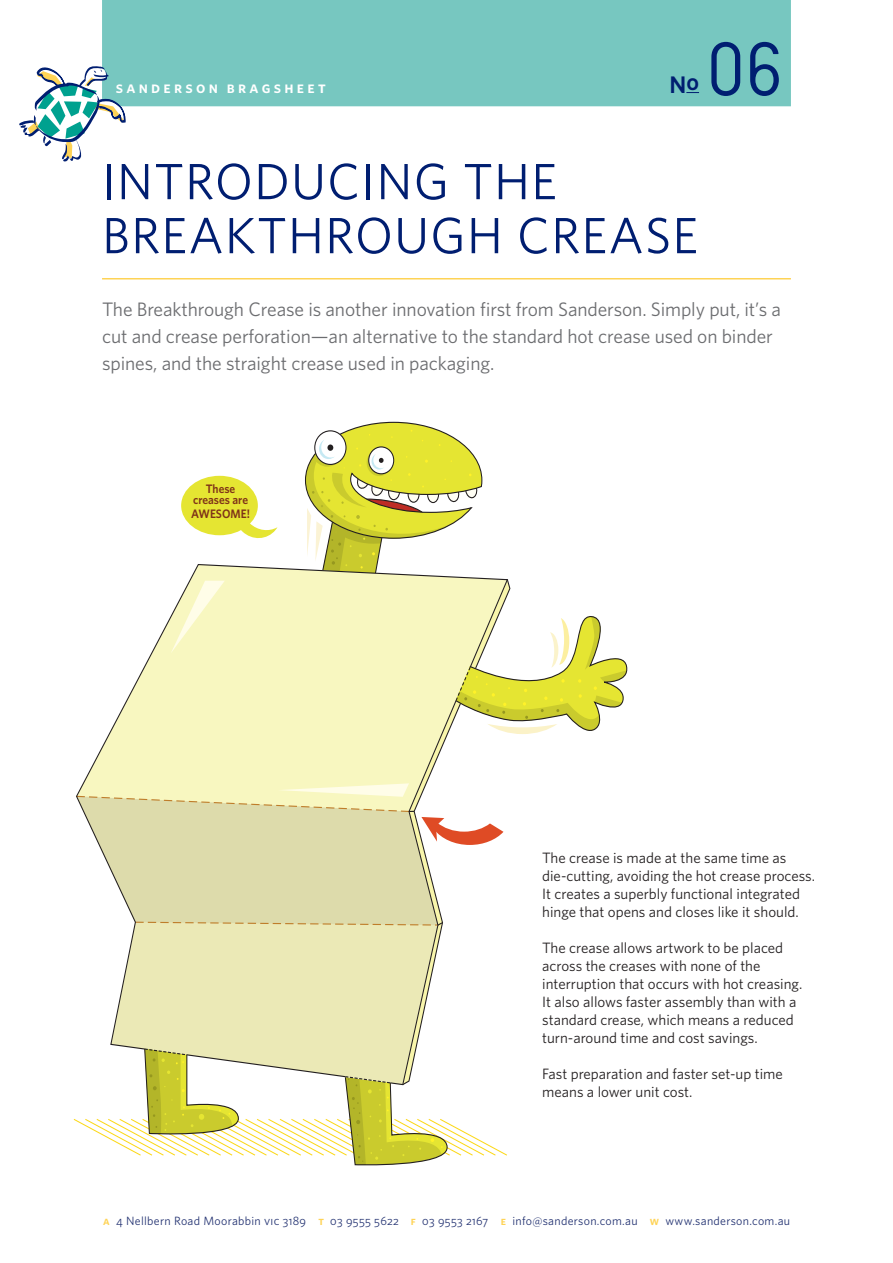
<style>
.page{position:relative;width:893px;height:1263px;background:#fff}
.page>*{position:absolute;margin:0;border:0;box-sizing:border-box;transform-origin:0 0}
.t1{font:73.95px "Numbers Claimcheck";color:#001e71}
.t2{font:51px/54px "Whitney";letter-spacing:.025em;color:#001e71}
.t3{font:600 24px "Whitney";color:#001e71}
.t4{font:19.5px/27px "Whitney";letter-spacing:-.005em;color:#6c6d70}
.t5{font:16.5px "Whitney Semibold SC";letter-spacing:.2em;color:#fff}
.t6{font:15px/18px "Whitney";color:#231f20}
.t7{font:600 12.3px/11.2px "Whitney";color:#7f3318;text-align:center;scale:.93 1}
.t8{font:12px "Whitney";letter-spacing:.025em;color:#243372}
.s1{font-family:"Whitney Semibold SC";color:#fed356}
.s2{font-family:"Whitney Book SC"}
</style>
<div class="page">
<div style="left:102px;top:0;width:689px;height:106px;background:#77c7c0"></div>
<svg style="left:686px;top:92px;width:13px;height:1px"></svg>
<svg style="left:19px;top:65px;width:107px;height:97px"></svg>
<hr style="left:102px;top:278px;width:689px;height:1px;background:#fed356">
<svg style="left:74px;top:421px;width:553px;height:744px"></svg>
<p class="t5" style="left:116px;top:78px;width:212px">sanderson bragsheet</p>
<h3 class="t3" style="left:669px;top:69px;width:31px">No</h3>
<h1 class="t1" style="left:707px;top:33px;width:78px">06</h1>
<h2 class="t2" style="left:102px;top:153px;width:597px">introducing the breakthrough crease</h2>
<h3 class="t4" style="left:102px;top:296px;width:680px">The Breakthrough Crease is another innovation first from Sanderson. Simply put, it’s a cut and crease perforation—an alternative to the standard hot crease used on binder spines, and the straight crease used in packaging.</h3>
<p class="t7" style="left:193px;top:483px;width:61px">These creases are</p>
<p class="t7" style="left:191px;top:508px;width:65px">AWESOME!</p>
<p class="t6" style="left:542px;top:848px;width:274px">The crease is made at the same time as die-cutting, avoiding the hot crease process.<br>It creates a superbly functional integrated hinge that opens and closes like it should.</p>
<p class="t6" style="left:542px;top:938px;width:262px">The crease allows artwork to be placed across the creases with none of the interruption that occurs with hot creasing.<br>It also allows faster assembly than with a standard crease, which means a reduced turn-around time and cost savings.</p>
<p class="t6" style="left:542px;top:1064px;width:242px">Fast preparation and faster set-up time means a lower unit cost.</p>
<p class="t8" style="left:103px;top:1213px;width:688px"><span class="s1">a</span> <span class="s2">4</span> Nellbern Road Moorabbin <span class="s2">vic 3189</span> <span class="s1">t</span> <span class="s2">03 9555 5622</span> <span class="s1">f</span> <span class="s2">03 9553 2167</span> <span class="s1">e</span> info@sanderson.com.au <span class="s1">w</span> www.sanderson.com.au</p>
</div>
